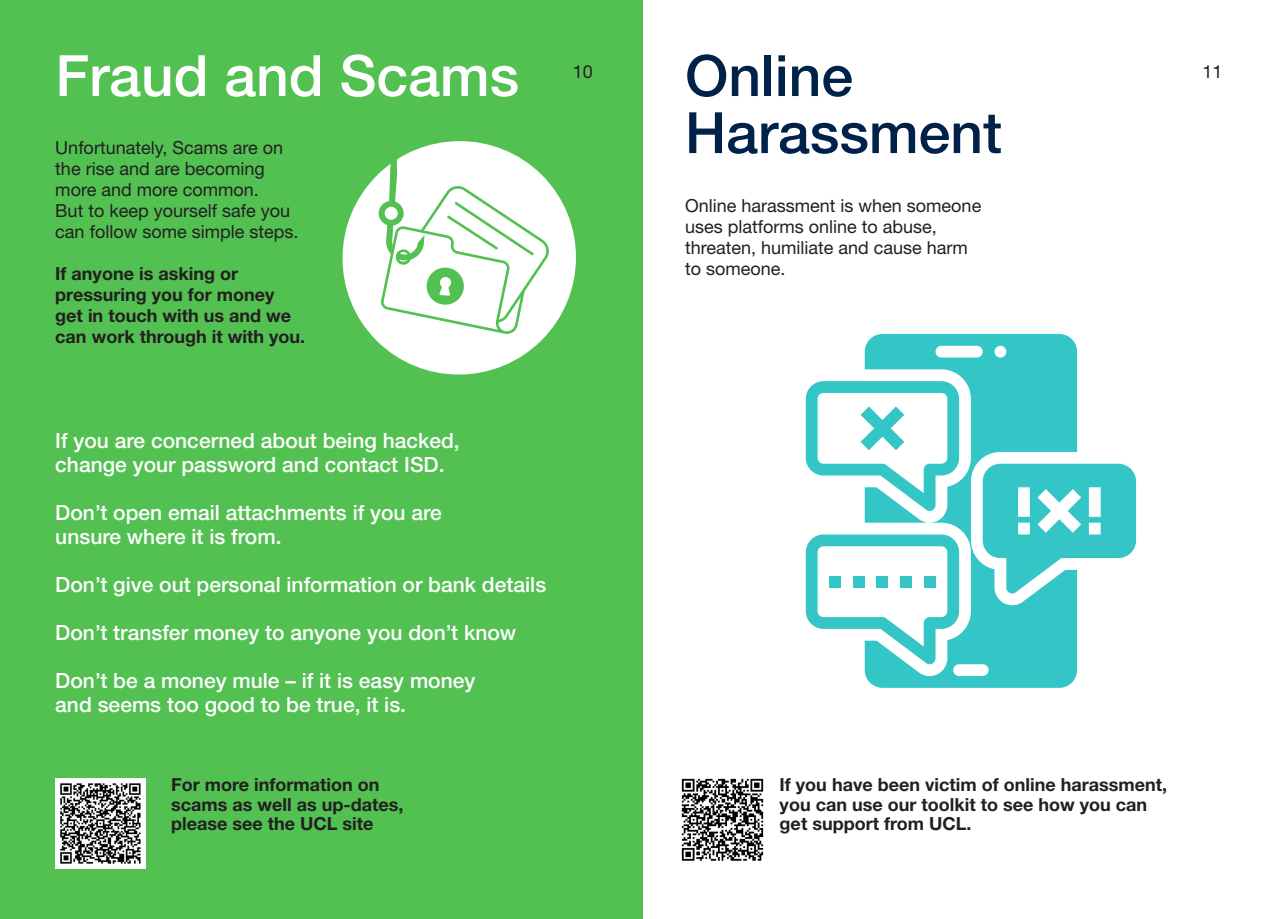
<style>
.page{position:relative;width:1285px;height:919px;background:#fff}
.page>*{position:absolute;margin:0;border:0;box-sizing:border-box;transform-origin:0 0}
.t1{font:500 57px "Helvetica Neue LT Std";color:#002248}
.t2{font:500 57px "Helvetica Neue LT Std";color:#fff}
.t3{font:500 21px/24px "Helvetica Neue LT Std";color:#fff}
.t4{font:700 18px/19.5px "Helvetica Neue LT Std";color:#231f20}
.t5{font:18px/21px "Helvetica Neue LT Std";color:#231f20}
</style>
<div class="page">
<div style="left:0;top:0;width:642px;height:918px;background:#52c152"></div>
<svg style="left:864px;top:334px;width:212px;height:353px;fill:#34c6c6"></svg>
<svg style="left:805px;top:381px;width:153px;height:141px"></svg>
<svg style="left:805px;top:534px;width:153px;height:130px"></svg>
<svg style="left:982px;top:463px;width:153px;height:130px"></svg>
<svg style="left:342px;top:141px;width:234px;height:234px;fill:#fff"></svg>
<svg style="left:378px;top:146px;width:172px;height:189px;background:#e1f4e1"></svg>
<img style="left:55px;top:778px;width:90px;height:90px">
<img style="left:681px;top:778px;width:83px;height:83px">
<p class="t2" style="left:55px;top:42px;width:465px">Fraud and Scams</p>
<p class="t1" style="left:685px;top:42px;width:169px">Online</p>
<p class="t5" style="left:573px;top:61px;width:22px">10</p>
<p class="t5" style="left:1202px;top:61px;width:22px">11</p>
<p class="t5" style="left:55px;top:137px;width:229px">Unfortunately, Scams are on</p>
<p class="t5" style="left:55px;top:158px;width:245px">the rise and are becoming more and more common.<br>But to keep yourself safe you can follow some simple steps.</p>
<p class="t4" style="left:55px;top:263px;width:251px;line-height:21px">If anyone is asking or pressuring you for money get in touch with us and we can work through it with you.</p>
<p class="t3" style="left:55px;top:428px;width:406px">If you are concerned about being hacked, change your password and contact ISD.</p>
<p class="t3" style="left:55px;top:500px;width:388px">Don’t open email attachments if you are unsure where it is from.</p>
<p class="t3" style="left:55px;top:572px;width:492px">Don’t give out personal information or bank details</p>
<p class="t3" style="left:55px;top:620px;width:462px">Don’t transfer money to anyone you don’t know</p>
<p class="t3" style="left:55px;top:668px;width:421px">Don’t be a money mule – if it is easy money and seems too good to be true, it is.</p>
<p class="t1" style="left:685px;top:99px;width:318px">Harassment</p>
<p class="t5" style="left:685px;top:194px;width:298px">Online harassment is when someone</p>
<p class="t5" style="left:685px;top:215px;width:253px">uses platforms online to abuse,</p>
<p class="t5" style="left:685px;top:236px;width:284px">threaten, humiliate and cause harm</p>
<p class="t5" style="left:685px;top:257px;width:102px">to someone.</p>
<p class="t4" style="left:171px;top:774px;width:234px">For more information on scams as well as up-dates, please see the UCL site</p>
<p class="t4" style="left:779px;top:774px;width:389px">If you have been victim of online harassment, you can use our toolkit to see how you can get support from UCL.</p>
</div>
